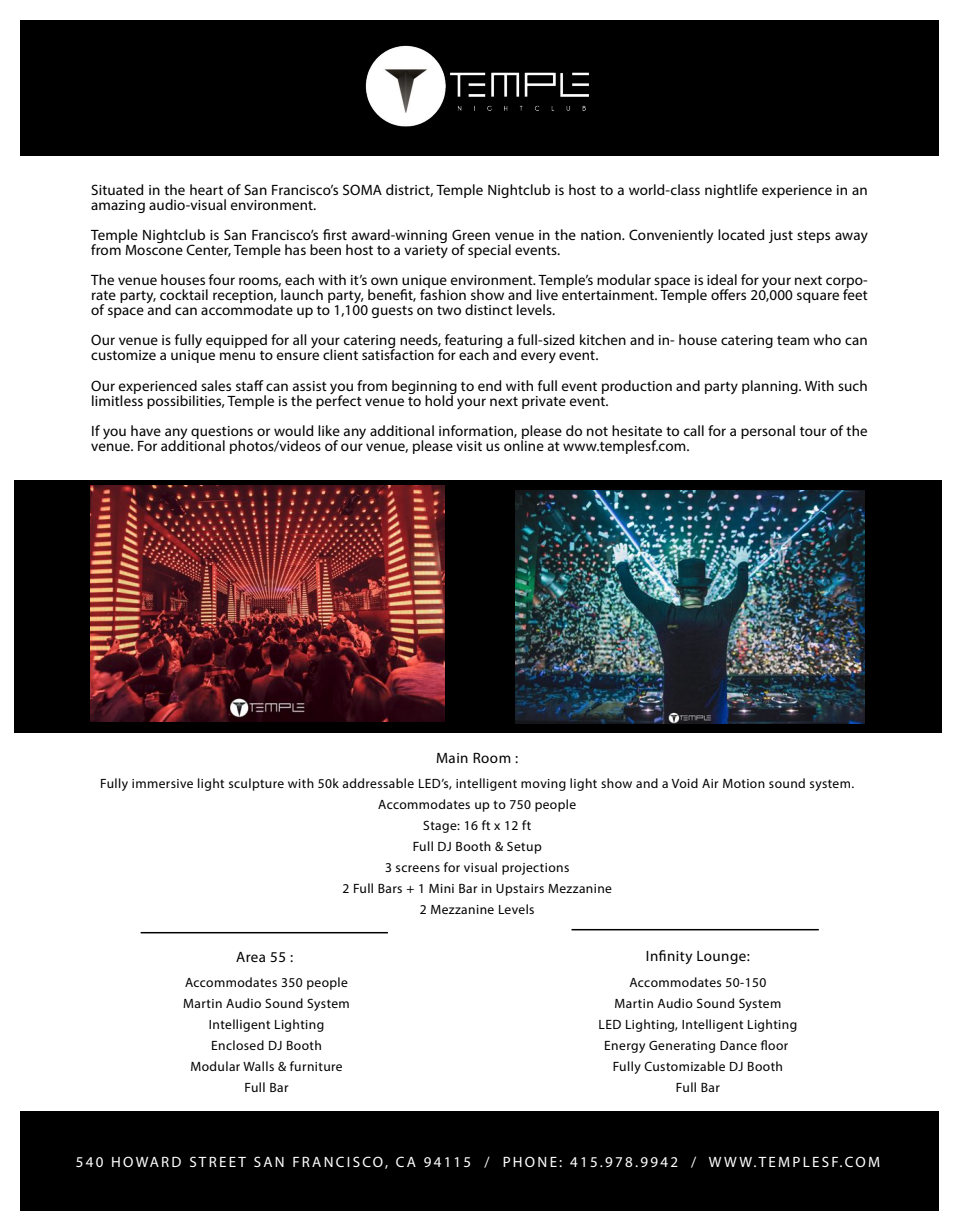
<style>
.page{position:relative;width:962px;height:1232px;background:#fff}
.page>*{position:absolute;margin:0;border:0;box-sizing:border-box;transform-origin:0 0}
.t1{font:condensed 15px/15px "Helvetica Neue LT Std";letter-spacing:.01em;color:#000}
.t2{font:700 condensed 15px "Helvetica Neue LT Std";letter-spacing:.15em;color:#fff}
.t3{font:700 condensed 15px "Helvetica Neue LT Std";letter-spacing:.03em;color:#000}
.t4{font:condensed 13.5px/21px "Helvetica Neue LT Std";letter-spacing:.03em;color:#000;text-align:center}
</style>
<div class="page">
<div style="left:15px;top:481px;width:926px;height:252px;background:#000"></div>
<div style="left:20px;top:20px;width:918px;height:136px;background:#000"></div>
<img style="left:365px;top:46px;width:224px;height:81px">
<hr style="left:141px;top:931px;width:247px;height:2px;background:#000">
<hr style="left:571px;top:928px;width:247px;height:2px;background:#000">
<div style="left:20px;top:1111px;width:918px;height:99px;background:#000"></div>
<img style="left:515px;top:490px;width:349px;height:233px">
<img style="left:90px;top:485px;width:354px;height:236px">
<p class="t1" style="left:91px;top:182px;width:778px">Situated in the heart of San Francisco’s SOMA district, Temple Nightclub is host to a world-class nightlife experience in an amazing audio-visual environment.</p>
<p class="t1" style="left:91px;top:227px;width:777px">Temple Nightclub is San Francisco’s first award-winning Green venue in the nation. Conveniently located just steps away from Moscone Center, Temple has been host to a variety of special events.</p>
<p class="t1" style="left:91px;top:272px;width:778px;text-align:justify">The venue houses four rooms, each with it’s own unique environment. Temple’s modular space is ideal for your next corpo&shy;rate party, cocktail reception, launch party, benefit, fashion show and live entertainment. Temple offers 20,000 square feet of space and can accommodate up to 1,100 guests on two distinct levels.</p>
<p class="t1" style="left:91px;top:332px;width:777px">Our venue is fully equipped for all your catering needs, featuring a full-sized kitchen and in- house catering team who can customize a unique menu to ensure client satisfaction for each and every event.</p>
<p class="t1" style="left:91px;top:377px;width:777px">Our experienced sales staff can assist you from beginning to end with full event production and party planning. With such limitless possibilities, Temple is the perfect venue to hold your next private event.</p>
<p class="t1" style="left:91px;top:422px;width:777px">If you have any questions or would like any additional information, please do not hesitate to call for a personal tour of the venue. For additional photos/videos of our venue, please visit us online at www.templesf.com.</p>
<p class="t3" style="left:436px;top:748px;width:84px">Main Room :</p>
<p class="t4" style="left:100px;top:772px;width:755px">Fully immersive light sculpture with 50k addressable LED’s, intelligent moving light show and a Void Air Motion sound system.<br>Accommodates up to 750 people<br>Stage: 16 ft x 12 ft<br>Full DJ Booth &amp; Setup<br>3 screens for visual projections<br>2 Full Bars + 1 Mini Bar in Upstairs Mezzanine<br>2 Mezzanine Levels</p>
<p class="t3" style="left:236px;top:947px;width:59px">Area 55 :</p>
<p class="t4" style="left:183px;top:971px;width:168px">Accommodates 350 people<br>Martin Audio Sound System<br>Intelligent Lighting<br>Enclosed DJ Booth<br>Modular Walls &amp; furniture<br>Full Bar</p>
<p class="t3" style="left:645px;top:946px;width:106px">Infinity Lounge:</p>
<p class="t4" style="left:598px;top:971px;width:200px">Accommodates 50-150<br>Martin Audio Sound System<br>LED Lighting, Intelligent Lighting<br>Energy Generating Dance floor<br>Fully Customizable DJ Booth<br>Full Bar</p>
<p class="t2" style="left:76px;top:1152px;width:805px">540 HOWARD STREET SAN FRANCISCO, CA 94115 / PHONE: 415.978.9942 / WWW.TEMPLESF.COM</p>
</div>
